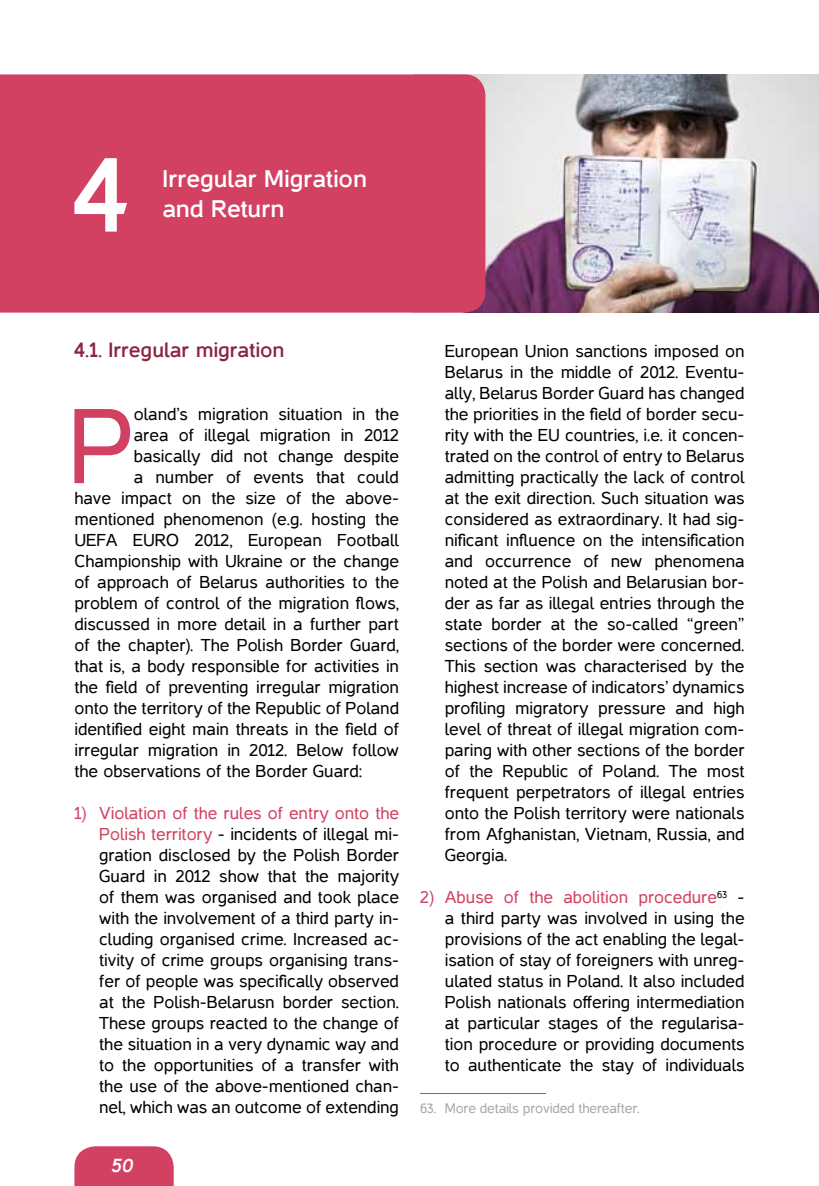
<style>
.page{position:relative;width:819px;height:1186px;background:#fff}
.page>*{position:absolute;margin:0;border:0;box-sizing:border-box;transform-origin:0 0}
.t1{font:700 107.62px "Casper";color:#fff}
.t2{font:106.58px "Casper";color:#d24162}
.t3{font:700 24.5px/29.4px "Casper";color:#fff}
.t4{font:700 21px "Casper";color:#8c253f}
.t5{font:italic 700 19.25px "Casper";color:#fff}
.t6{font:17.5px/21px "Casper";color:#000;text-align:justify}
.t7{font:14px "Casper";letter-spacing:-.01em;color:#a7a9ac}
.s1{color:#d24162}
</style>
<div class="page">
<svg style="left:74px;top:1146px;width:100px;height:40px;background:#d44c6b"></svg>
<img style="left:485px;top:74px;width:334px;height:239px">
<div style="left:0;top:74px;width:485px;height:239px;background:#d24162"></div>
<hr style="left:420px;top:1093px;width:126px;height:1px;background:#d24162">
<h1 class="t1" style="left:74px;top:137px;width:57px">4</h1>
<h3 class="t3" style="left:162px;top:164px;width:206px">Irregular Migration and Return</h3>
<p class="t4" style="left:74px;top:339px;width:211px">4.1. Irregular migration</p>
<h2 class="t2" style="left:68px;top:389px;width:67px">P</h2>
<p class="t6" style="left:134px;top:404px;width:266px">oland’s migration situation in the</p>
<p class="t6" style="left:134px;top:425px;width:266px">area of illegal migration in 2012</p>
<p class="t6" style="left:134px;top:446px;width:266px">basically did not change despite</p>
<p class="t6" style="left:134px;top:467px;width:266px">a number of events that could</p>
<p class="t6" style="left:74px;top:488px;width:326px">have impact on the size of the above-</p>
<p class="t6" style="left:74px;top:509px;width:326px">mentioned phenomenon (e.g. hosting the</p>
<p class="t6" style="left:74px;top:530px;width:326px">UEFA EURO 2012, European Football</p>
<p class="t6" style="left:74px;top:551px;width:326px">Championship with Ukraine or the change</p>
<p class="t6" style="left:74px;top:572px;width:326px">of approach of Belarus authorities to the</p>
<p class="t6" style="left:74px;top:593px;width:326px">problem of control of the migration flows,</p>
<p class="t6" style="left:74px;top:614px;width:326px">discussed in more detail in a further part</p>
<p class="t6" style="left:74px;top:635px;width:326px">of the chapter). The Polish Border Guard,</p>
<p class="t6" style="left:74px;top:656px;width:326px">that is, a body responsible for activities in</p>
<p class="t6" style="left:74px;top:677px;width:326px">the field of preventing irregular migration</p>
<p class="t6" style="left:74px;top:698px;width:326px">onto the territory of the Republic of Poland</p>
<p class="t6" style="left:74px;top:719px;width:326px">identified eight main threats in the field of</p>
<p class="t6" style="left:74px;top:740px;width:326px">irregular migration in 2012. Below follow</p>
<p class="t6" style="left:74px;top:761px;width:289px">the observations of the Border Guard:</p>
<p class="t6" style="left:99px;top:803px;width:301px;text-indent:-25px"><span class="s1">1) Violation of the rules of entry onto the Polish territory</span> - incidents of illegal mi&shy;gration disclosed by the Polish Border Guard in 2012 show that the majority of them was organised and took place with the involvement of a third party in&shy;cluding organised crime. Increased ac&shy;tivity of crime groups organising trans&shy;fer of people was specifically observed at the Polish-Belarusn border section.<br>These groups reacted to the change of the situation in a very dynamic way and to the opportunities of a transfer with the use of the above-mentioned chan&shy;nel, which was an outcome of extending</p>
<p class="t5" style="left:111px;top:1155px;width:24px">50</p>
<p class="t6" style="left:445px;top:341px;width:301px">European Union sanctions imposed on Belarus in the middle of 2012. Eventu&shy;ally, Belarus Border Guard has changed the priorities in the field of border secu&shy;rity with the EU countries, i.e. it concen&shy;trated on the control of entry to Belarus admitting practically the lack of control at the exit direction. Such situation was considered as extraordinary. It had sig&shy;nificant influence on the intensification and occurrence of new phenomena noted at the Polish and Belarusian bor&shy;der as far as illegal entries through the state border at the so-called “green” sections of the border were concerned.<br>This section was characterised by the highest increase of indicators’ dynamics profiling migratory pressure and high level of threat of illegal migration com&shy;paring with other sections of the border of the Republic of Poland. The most frequent perpetrators of illegal entries onto the Polish territory were nationals from Afghanistan, Vietnam, Russia, and Georgia.</p>
<p class="t6" style="left:445px;top:887px;width:301px;text-indent:-25px"><span class="s1">2) Abuse of the abolition procedure</span><sup>63</sup> - a third party was involved in using the provisions of the act enabling the legal&shy;isation of stay of foreigners with unreg&shy;ulated status in Poland. It also included Polish nationals offering intermediation at particular stages of the regularisa&shy;tion procedure or providing documents to authenticate the stay of individuals</p>
<p class="t7" style="left:420px;top:1101px;width:221px">63. More details provided thereafter.</p>
</div>
